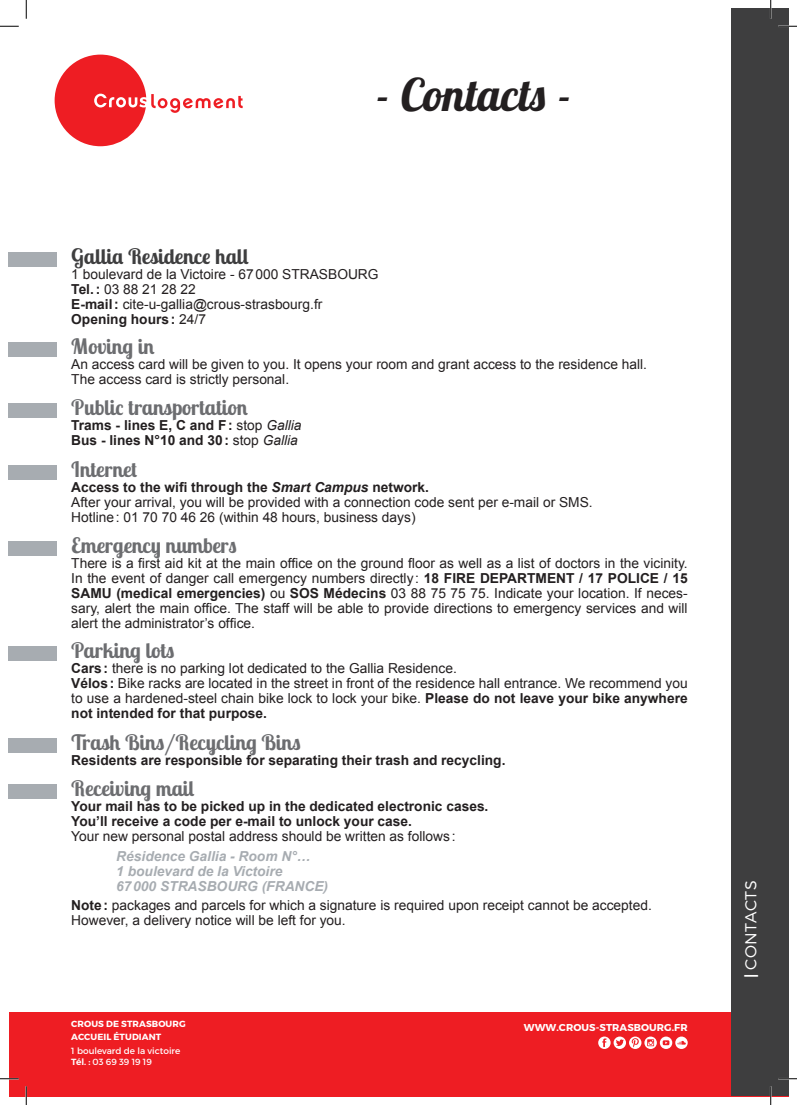
<style>
.page{position:relative;width:797px;height:1105px;background:#fff}
.page>*{position:absolute;margin:0;border:0;box-sizing:border-box;transform-origin:0 0}
.t1{font:italic 700 45px "Lobster Two";color:#231f20}
.t2{font:700 21.25px "Lobster Two";color:#6c6d70}
.t3{font:700 21.25px "Lobster Two";letter-spacing:-.005em;color:#3e3e3f}
.t4{font:300 15.88px "Montserrat";letter-spacing:.035em;color:#fff}
.t5{font:13.75px/15px "Arial";color:#231f20}
.t6{font:700 13.75px/15px "Arial";color:#231f20}
.t7{font:italic 700 13.75px/15px "Arial";color:#a7acb1}
.t8{font:700 10px "Montserrat";letter-spacing:.01em;color:#fff}
.t9{font:8.88px/10.8px "Montserrat";color:#fff}
.t10{font:700 8.88px/13.1px "Montserrat";letter-spacing:.01em;color:#fff}
.s1{font-weight:700}
.s2{font-weight:400}
.s3{font-weight:400;font-style:italic}
.s4{font-weight:700;font-style:italic}
.s5{font-weight:600}
.s6{font-weight:600;font-size:15px}
</style>
<div class="page">
<div style="left:9px;top:1012px;width:779px;height:84px;background:#ee1d23"></div>
<svg style="left:598px;top:1036px;width:12px;height:13px"></svg>
<svg style="left:644px;top:1036px;width:13px;height:13px"></svg>
<svg style="left:613px;top:1036px;width:13px;height:13px"></svg>
<svg style="left:615px;top:1039px;width:9px;height:8px"></svg>
<svg style="left:602px;top:1038px;width:4px;height:9px"></svg>
<svg style="left:629px;top:1036px;width:12px;height:13px"></svg>
<svg style="left:647px;top:1039px;width:7px;height:7px"></svg>
<svg style="left:660px;top:1036px;width:12px;height:13px"></svg>
<svg style="left:675px;top:1036px;width:12px;height:13px"></svg>
<svg style="left:631px;top:1038px;width:8px;height:9px"></svg>
<svg style="left:662px;top:1040px;width:7px;height:5px"></svg>
<svg style="left:677px;top:1041px;width:8px;height:4px"></svg>
<div style="left:730px;top:9px;width:58px;height:1087px;background:#3e3e3f"></div>
<svg style="left:55px;top:55px;width:188px;height:91px"></svg>
<div style="left:9px;top:465px;width:48px;height:15px;background:#a7acb1"></div>
<div style="left:9px;top:252px;width:48px;height:14px;background:#a7acb1"></div>
<div style="left:9px;top:342px;width:48px;height:15px;background:#a7acb1"></div>
<div style="left:9px;top:403px;width:48px;height:15px;background:#a7acb1"></div>
<div style="left:9px;top:646px;width:48px;height:15px;background:#a7acb1"></div>
<div style="left:9px;top:541px;width:48px;height:15px;background:#a7acb1"></div>
<div style="left:9px;top:738px;width:48px;height:14px;background:#a7acb1"></div>
<div style="left:9px;top:784px;width:48px;height:15px;background:#a7acb1"></div>
<svg style="left:0;top:25px;width:19px;height:2px"></svg>
<svg style="left:778px;top:25px;width:19px;height:2px"></svg>
<svg style="left:0;top:1078px;width:19px;height:1px"></svg>
<svg style="left:25px;top:0;width:2px;height:19px"></svg>
<svg style="left:25px;top:1086px;width:2px;height:19px"></svg>
<h1 class="t1" style="left:376px;top:66px;width:198px">- Contacts -</h1>
<h2 class="t3" style="left:71px;top:242px;width:179px">Gallia Residence hall</h2>
<p class="t5" style="left:71px;top:266px;width:309px">1 boulevard de la Victoire - 67000 STRASBOURG<br><span class="s1">Tel.:</span> 03 88 21 28 22<br><span class="s1">E-mail:</span> cite-u-gallia@crous-strasbourg.fr<br><span class="s1">Opening hours:</span> 24/7</p>
<h2 class="t2" style="left:71px;top:333px;width:85px">Moving in</h2>
<p class="t5" style="left:71px;top:357px;width:577px">An access card will be given to you. It opens your room and grant access to the residence hall.<br>The access card is strictly personal.</p>
<h2 class="t2" style="left:71px;top:394px;width:178px">Public transportation</h2>
<p class="t6" style="left:71px;top:418px;width:232px">Trams - lines E, C and F: <span class="s2">stop</span> <span class="s3">Gallia<br></span>Bus - lines N°10 and 30: <span class="s2">stop</span> <span class="s3">Gallia</span></p>
<h2 class="t2" style="left:71px;top:455px;width:68px">Internet</h2>
<p class="t5" style="left:71px;top:480px;width:523px"><span class="s1">Access to the wifi through the</span> <span class="s4">Smart Campus</span> <span class="s1">network.<br></span>After your arrival, you will be provided with a connection code sent per e-mail or SMS.<br>Hotline: 01 70 70 46 26 (within 48 hours, business days)</p>
<h2 class="t2" style="left:71px;top:531px;width:167px">Emergency numbers</h2>
<p class="t5" style="left:71px;top:556px;width:618px;text-align:justify">There is a first aid kit at the main office on the ground floor as well as a list of doctors in the vicinity.<br>In the event of danger call emergency numbers directly : <span class="s1">18 FIRE DEPARTMENT / 17 POLICE / 15<br>SAMU (medical emergencies)</span> ou <span class="s1">SOS Médecins</span> 03 88 75 75 75. Indicate your location. If neces&shy;sary, alert the main office. The staff will be able to provide directions to emergency services and will alert the administrator’s office.</p>
<h2 class="t2" style="left:71px;top:637px;width:105px">Parking lots</h2>
<p class="t5" style="left:71px;top:661px;width:618px"><span class="s1">Cars:</span> there is no parking lot dedicated to the Gallia Residence.<br><span class="s1">Vélos:</span> Bike racks are located in the street in front of the residence hall entrance. We recommend you to use a hardened-steel chain bike lock to lock your bike. <span class="s1">Please do not leave your bike anywhere not intended for that purpose.</span></p>
<h2 class="t2" style="left:71px;top:728px;width:231px">Trash Bins/Recycling Bins</h2>
<p class="t6" style="left:71px;top:753px;width:436px">Residents are responsible for separating their trash and recycling.</p>
<h2 class="t2" style="left:71px;top:775px;width:125px">Receiving mail</h2>
<p class="t6" style="left:71px;top:799px;width:418px">Your mail has to be picked up in the dedicated electronic cases.<br>You’ll receive a code per e-mail to unlock your case.</p>
<p class="t5" style="left:71px;top:829px;width:386px">Your new personal postal address should be written as follows :</p>
<p class="t7" style="left:116px;top:849px;width:213px">Résidence Gallia - Room N°…<br>1 boulevard de la Victoire<br>67000 STRASBOURG (FRANCE)</p>
<p class="t5" style="left:71px;top:898px;width:582px"><span class="s1">Note:</span> packages and parcels for which a signature is required upon receipt cannot be accepted.<br>However, a delivery notice will be left for you.</p>
<p class="t10" style="left:71px;top:1017px;width:116px">CROUS DE STRASBOURG<br>ACCUEIL ÉTUDIANT</p>
<p class="t9" style="left:71px;top:1046px;width:110px">1 boulevard de la victoire<br><span class="s5">Tél. :</span> 03 69 39 19 19</p>
<p class="t8" style="left:524px;top:1021px;width:165px">WWW.CROUS-STRASBOURG.FR</p>
<p class="t4" style="left:741px;top:978px;width:99px;rotate:-90deg"><span class="s6">|</span> CONTACTS</p>
</div>
